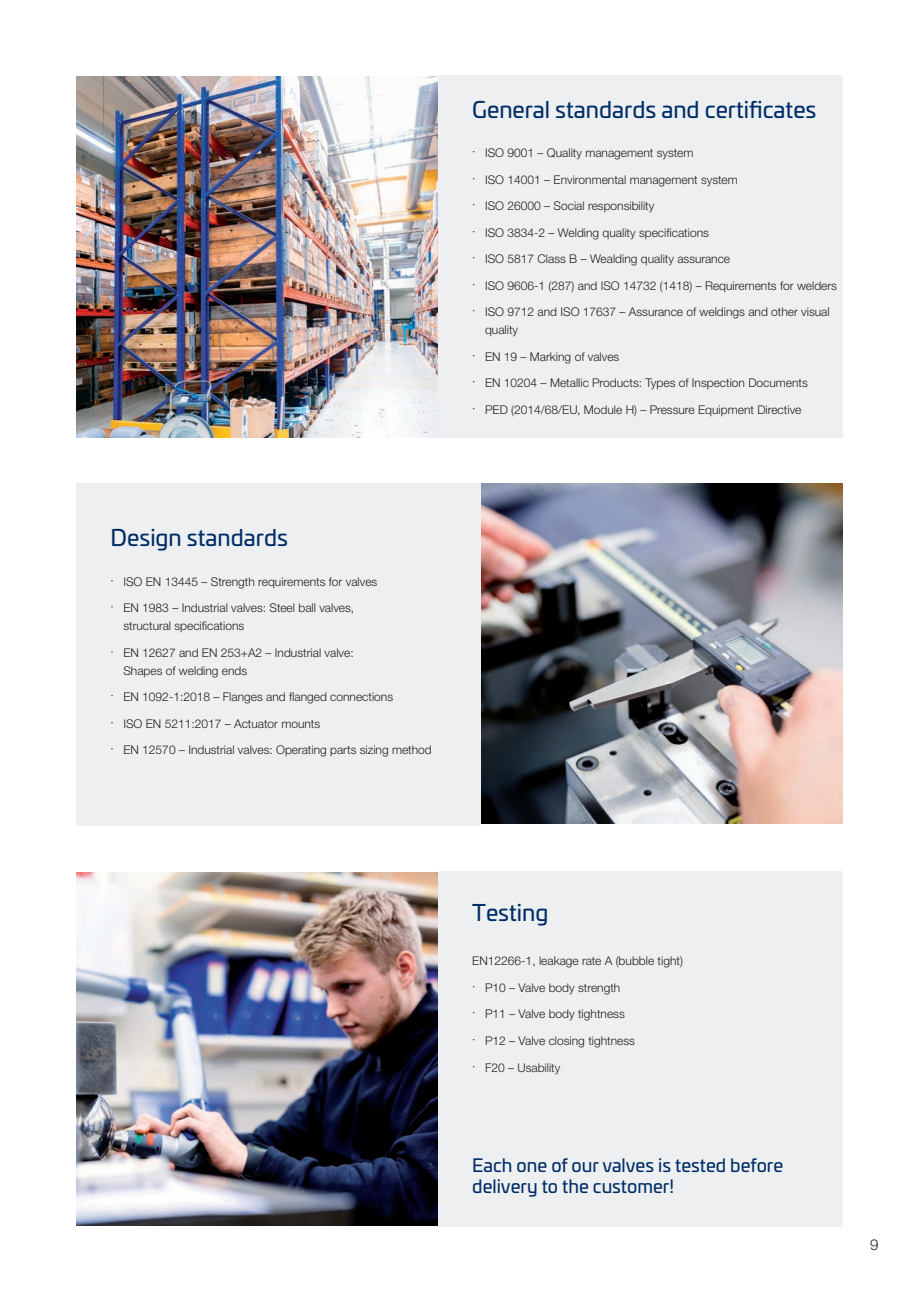
<style>
.page{position:relative;width:919px;height:1289px;background:#fff}
.page>*{position:absolute;margin:0;border:0;box-sizing:border-box;transform-origin:0 0}
.t1{font:22.5px "Univia Pro";color:#002d66}
.t2{font:18px/21.6px "Univia Pro";color:#002d66}
.t3{font:300 15px "Helvetica Neue LTW1 G";color:#231f20}
.t4{font:300 12px/18px "Helvetica Neue LTW1 G";color:#231f20}
</style>
<div class="page">
<img style="left:77px;top:77px;width:361px;height:360px">
<img style="left:480px;top:484px;width:362px;height:339px">
<img style="left:77px;top:872px;width:361px;height:353px">
<div style="left:438px;top:75px;width:404px;height:363px;background:#edeff1"></div>
<div style="left:438px;top:871px;width:404px;height:355px;background:#edeff1"></div>
<div style="left:77px;top:483px;width:403px;height:342px;background:#edeff1"></div>
<h1 class="t1" style="left:472px;top:93px;width:346px">General standards and certificates</h1>
<p class="t4" style="left:472px;top:144px;width:223px">· ISO 9001 – Quality management system</p>
<p class="t4" style="left:472px;top:170px;width:267px">· ISO 14001 – Environmental management system</p>
<p class="t4" style="left:472px;top:197px;width:183px">· ISO 26000 – Social responsibility</p>
<p class="t4" style="left:472px;top:223px;width:238px">· ISO 3834-2 – Welding quality specifications</p>
<p class="t4" style="left:472px;top:250px;width:259px">· ISO 5817 Class B – Wealding quality assurance</p>
<p class="t4" style="left:472px;top:276px;width:366px">· ISO 9606-1 (287) and ISO 14732 (1418) – Requirements for welders</p>
<p class="t4" style="left:485px;top:303px;width:346px;text-indent:-13px">· ISO 9712 and ISO 17637 – Assurance of weldings and other visual quality</p>
<p class="t4" style="left:472px;top:347px;width:149px">· EN 19 – Marking of valves</p>
<p class="t4" style="left:472px;top:374px;width:337px">· EN 10204 – Metallic Products: Types of Inspection Documents</p>
<p class="t4" style="left:472px;top:400px;width:330px">· PED (2014/68/EU, Module H) – Pressure Equipment Directive</p>
<h1 class="t1" style="left:111px;top:521px;width:179px">Design standards</h1>
<p class="t4" style="left:111px;top:572px;width:268px">· ISO EN 13445 – Strength requirements for valves</p>
<p class="t4" style="left:123px;top:599px;width:232px;text-indent:-13px">· EN 1983 – Industrial valves: Steel ball valves, structural specifications</p>
<p class="t4" style="left:123px;top:643px;width:232px;text-indent:-13px">· EN 12627 and EN 253+A2 – Industrial valve:<br>Shapes of welding ends</p>
<p class="t4" style="left:111px;top:688px;width:284px">· EN 1092-1:2018 – Flanges and flanged connections</p>
<p class="t4" style="left:111px;top:714px;width:211px">· ISO EN 5211:2017 – Actuator mounts</p>
<p class="t4" style="left:111px;top:741px;width:323px">· EN 12570 – Industrial valves: Operating parts sizing method</p>
<h1 class="t1" style="left:472px;top:895px;width:78px">Testing</h1>
<p class="t4" style="left:472px;top:952px;width:212px">EN12266-1, leakage rate A (bubble tight)</p>
<p class="t4" style="left:472px;top:978px;width:150px">· P10 – Valve body strength</p>
<p class="t4" style="left:472px;top:1005px;width:154px">· P11 – Valve body tightness</p>
<p class="t4" style="left:472px;top:1031px;width:164px">· P12 – Valve closing tightness</p>
<p class="t4" style="left:472px;top:1058px;width:90px">· F20 – Usability</p>
<h2 class="t2" style="left:472px;top:1153px;width:312px">Each one of our valves is tested before delivery to the customer!</h2>
<p class="t3" style="left:870px;top:1235px;width:10px">9</p>
</div>
